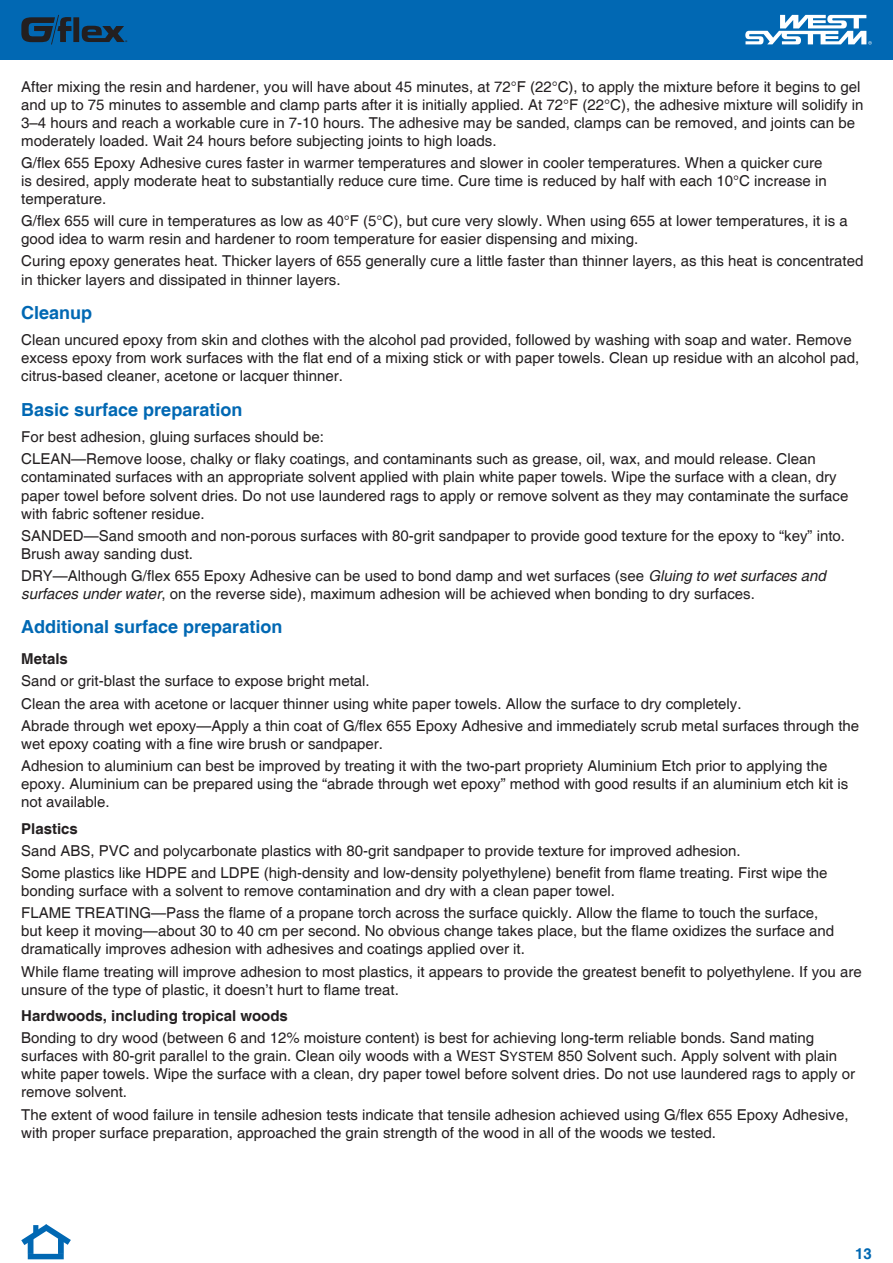
<style>
.page{position:relative;width:893px;height:1263px;background:#fff}
.page>*{position:absolute;margin:0;border:0;box-sizing:border-box;transform-origin:0 0}
.t1{font:700 18px "Helvetica";color:#0168b3}
.t2{font:15px/18px "Helvetica";color:#231f20}
.t3{font:700 15px "Helvetica";color:#231f20}
.t4{font:700 15px "Helvetica";color:#0168b3}
.t5{font:600 5.4px "Myriad Pro";color:#231f20}
.s1{font-style:italic}
.s2{font-size:12.75px}
</style>
<div class="page">
<div style="left:0;top:0;width:893px;height:60px;background:#0168b3"></div>
<svg style="left:745px;top:15px;width:127px;height:30px"></svg>
<svg style="left:21px;top:15px;width:104px;height:29px"></svg>
<div style="left:28px;top:1238px;width:5px;height:16px;background:#0168b3"></div>
<svg style="left:21px;top:1224px;width:50px;height:26px"></svg>
<div style="left:28px;top:1254px;width:36px;height:5px;background:#0168b3"></div>
<div style="left:58px;top:1238px;width:6px;height:16px;background:#0168b3"></div>
<p class="t5" style="left:125px;top:38px;width:4px">®</p>
<p class="t2" style="left:21px;top:78px;width:844px">After mixing the resin and hardener, you will have about 45 minutes, at 72°F (22°C), to apply the mixture before it begins to gel and up to 75 minutes to assemble and clamp parts after it is initially applied. At 72°F (22°C), the adhesive mixture will solidify in 3–4 hours and reach a workable cure in 7-10 hours. The adhesive may be sanded, clamps can be removed, and joints can be moderately loaded. Wait 24 hours before subjecting joints to high loads.</p>
<p class="t2" style="left:21px;top:154px;width:807px">G/flex 655 Epoxy Adhesive cures faster in warmer temperatures and slower in cooler temperatures. When a quicker cure is desired, apply moderate heat to substantially reduce cure time. Cure time is reduced by half with each 10°C increase in temperature.</p>
<p class="t2" style="left:21px;top:212px;width:828px">G/flex 655 will cure in temperatures as low as 40°F (5°C), but cure very slowly. When using 655 at lower temperatures, it is a good idea to warm resin and hardener to room temperature for easier dispensing and mixing.</p>
<p class="t2" style="left:21px;top:253px;width:844px">Curing epoxy generates heat. Thicker layers of 655 generally cure a little faster than thinner layers, as this heat is concentrated in thicker layers and dissipated in thinner layers.</p>
<p class="t1" style="left:21px;top:302px;width:73px">Cleanup</p>
<p class="t2" style="left:21px;top:332px;width:839px">Clean uncured epoxy from skin and clothes with the alcohol pad provided, followed by washing with soap and water. Remove excess epoxy from work surfaces with the flat end of a mixing stick or with paper towels. Clean up residue with an alcohol pad, citrus-based cleaner, acetone or lacquer thinner.</p>
<p class="t1" style="left:21px;top:398px;width:223px">Basic surface preparation</p>
<p class="t2" style="left:21px;top:426px;width:796px;line-height:22.2px">For best adhesion, gluing surfaces should be:<br>CLEAN—Remove loose, chalky or flaky coatings, and contaminants such as grease, oil, wax, and mould release. Clean</p>
<p class="t2" style="left:21px;top:469px;width:829px">contaminated surfaces with an appropriate solvent applied with plain white paper towels. Wipe the surface with a clean, dry paper towel before solvent dries. Do not use laundered rags to apply or remove solvent as they may contaminate the surface with fabric softener residue.</p>
<p class="t2" style="left:21px;top:527px;width:825px">SANDED—Sand smooth and non-porous surfaces with 80-grit sandpaper to provide good texture for the epoxy to “key” into.<br>Brush away sanding dust.</p>
<p class="t2" style="left:21px;top:567px;width:806px">DRY—Although G/flex 655 Epoxy Adhesive can be used to bond damp and wet surfaces (see <span class="s1">Gluing to wet surfaces and surfaces under water</span>, on the reverse side), maximum adhesion will be achieved when bonding to dry surfaces.</p>
<p class="t1" style="left:21px;top:616px;width:263px">Additional surface preparation</p>
<p class="t3" style="left:21px;top:650px;width:48px">Metals</p>
<p class="t2" style="left:21px;top:670px;width:839px;line-height:22.2px">Sand or grit-blast the surface to expose bright metal.<br>Clean the area with acetone or lacquer thinner using white paper towels. Allow the surface to dry completely.<br>Abrade through wet epoxy—Apply a thin coat of G/flex 655 Epoxy Adhesive and immediately scrub metal surfaces through the</p>
<p class="t2" style="left:21px;top:733px;width:808px;line-height:22.2px">wet epoxy coating with a fine wire brush or sandpaper.<br>Adhesion to aluminium can best be improved by treating it with the two-part propriety Aluminium Etch prior to applying the</p>
<p class="t2" style="left:21px;top:775px;width:829px">epoxy. Aluminium can be prepared using the “abrade through wet epoxy” method with good results if an aluminium etch kit is not available.</p>
<p class="t3" style="left:21px;top:819px;width:58px">Plastics</p>
<p class="t2" style="left:21px;top:840px;width:808px;line-height:22.2px">Sand ABS, PVC and polycarbonate plastics with 80-grit sandpaper to provide texture for improved adhesion.<br>Some plastics like HDPE and LDPE (high-density and low-density polyethylene) benefit from flame treating. First wipe the</p>
<p class="t2" style="left:21px;top:880px;width:799px;line-height:22.2px">bonding surface with a solvent to remove contamination and dry with a clean paper towel.<br>FLAME TREATING—Pass the flame of a propane torch across the surface quickly. Allow the flame to touch the surface,</p>
<p class="t2" style="left:21px;top:923px;width:814px">but keep it moving—about 30 to 40 cm per second. No obvious change takes place, but the flame oxidizes the surface and dramatically improves adhesion with adhesives and coatings applied over it.</p>
<p class="t2" style="left:21px;top:963px;width:842px">While flame treating will improve adhesion to most plastics, it appears to provide the greatest benefit to polyethylene. If you are unsure of the type of plastic, it doesn’t hurt to flame treat.</p>
<p class="t3" style="left:21px;top:1007px;width:268px">Hardwoods, including tropical woods</p>
<p class="t2" style="left:21px;top:1030px;width:835px">Bonding to dry wood (between 6 and 12% moisture content) is best for achieving long-term reliable bonds. Sand mating surfaces with 80-grit parallel to the grain. Clean oily woods with a W<span class="s2">EST</span> S<span class="s2">YSTEM</span> 850 Solvent such. Apply solvent with plain white paper towels. Wipe the surface with a clean, dry paper towel before solvent dries. Do not use laundered rags to apply or remove solvent.</p>
<p class="t2" style="left:21px;top:1106px;width:829px">The extent of wood failure in tensile adhesion tests indicate that tensile adhesion achieved using G/flex 655 Epoxy Adhesive, with proper surface preparation, approached the grain strength of the wood in all of the woods we tested.</p>
<p class="t4" style="left:855px;top:1244px;width:18px">13</p>
</div>
